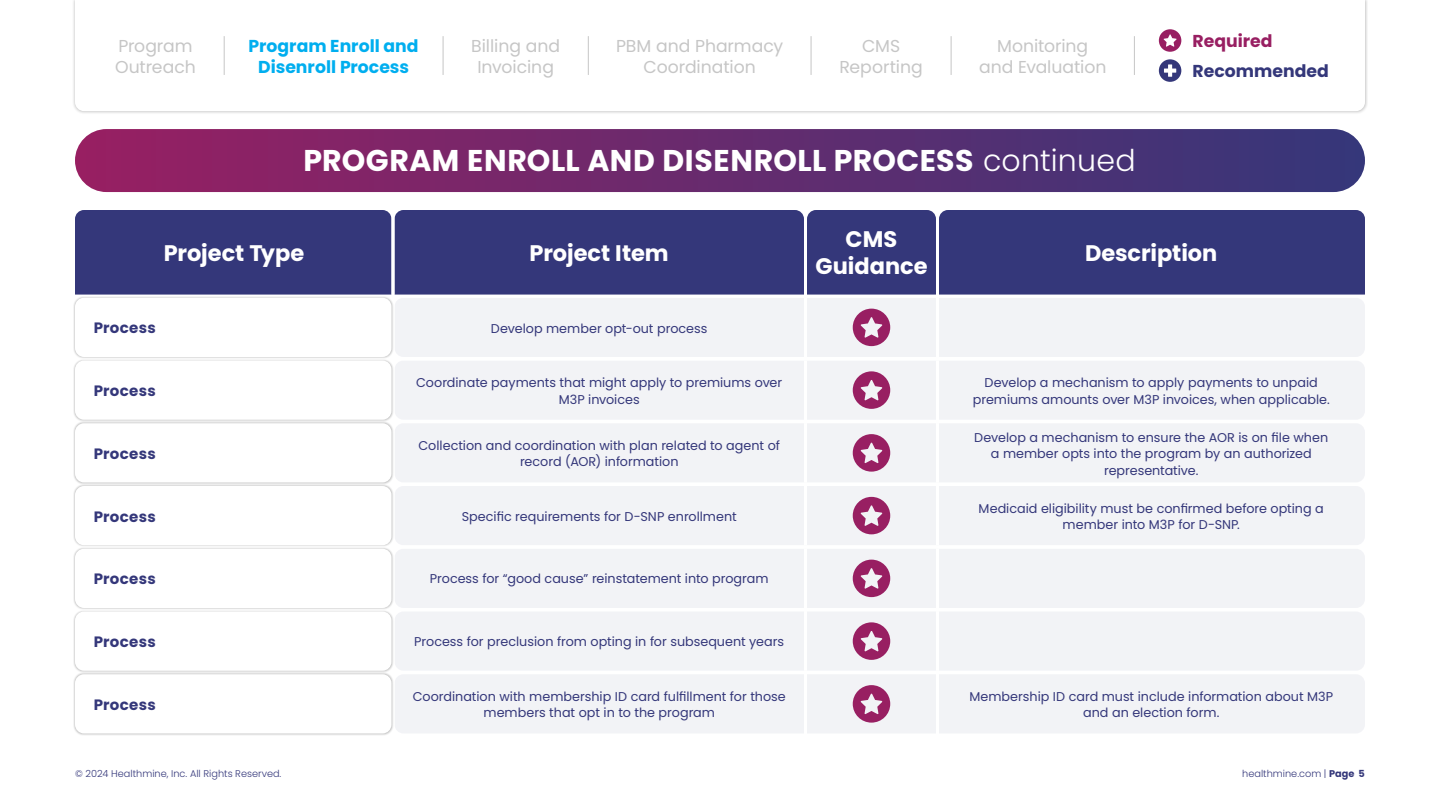
<style>
.page{position:relative;width:1440px;height:810px;background:#fff}
.page>*{position:absolute;margin:0;border:0;box-sizing:border-box;transform-origin:0 0}
.t1{font:700 30px "Poppins";letter-spacing:.015em;color:#fff}
.t2{font:700 22.5px/27px "Poppins";color:#fff;text-align:center}
.t3{font:17.25px/20.7px "Poppins";letter-spacing:-.005em;color:#c6c6c6;text-align:center}
.t4{font:700 17.25px/20.7px "Poppins";color:#00aeef;text-align:center}
.t5{font:700 17.25px "Poppins";color:#34377a}
.t6{font:700 17.25px "Poppins";color:#981f62}
.t7{font:700 15px "Poppins";letter-spacing:.02em;color:#34377a}
.t8{font:12.75px/16.5px "Poppins";color:#34377a;text-align:center}
.t9{font:300 9.75px "Poppins";color:#34377a}
.s1{font-weight:300}
.s2{font-weight:700}
</style>
<div class="page">
<div style="left:394px;top:298px;width:971px;height:59px;background:#f2f3f6;border-radius:9px"></div>
<div style="left:394px;top:486px;width:971px;height:59px;background:#f2f3f6;border-radius:9px"></div>
<div style="left:394px;top:360px;width:971px;height:60px;background:#f2f3f6;border-radius:9px"></div>
<div style="left:394px;top:549px;width:971px;height:59px;background:#f2f3f6;border-radius:9px"></div>
<div style="left:394px;top:423px;width:971px;height:60px;background:#f2f3f6;border-radius:9px"></div>
<div style="left:394px;top:611px;width:971px;height:60px;background:#f2f3f6;border-radius:9px"></div>
<div style="left:394px;top:674px;width:971px;height:60px;background:#f2f3f6;border-radius:9px"></div>
<div style="left:75px;top:129px;width:1290px;height:63px;background:linear-gradient(to right,#981f62,#35377a);border-radius:32px"></div>
<div style="left:75px;top:210px;width:1290px;height:85px;background:#34377a"></div>
<svg style="left:853px;top:309px;width:37px;height:37px"></svg>
<svg style="left:853px;top:371px;width:37px;height:38px"></svg>
<svg style="left:853px;top:434px;width:37px;height:38px"></svg>
<svg style="left:853px;top:497px;width:37px;height:37px"></svg>
<svg style="left:853px;top:560px;width:37px;height:37px"></svg>
<svg style="left:853px;top:622px;width:37px;height:38px"></svg>
<svg style="left:853px;top:685px;width:37px;height:38px"></svg>
<hr style="left:392px;top:210px;width:2px;height:85px;background:#fff">
<hr style="left:804px;top:210px;width:3px;height:85px;background:#fff">
<hr style="left:936px;top:210px;width:3px;height:85px;background:#fff">
<hr style="left:804px;top:298px;width:3px;height:59px;background:#fff">
<hr style="left:936px;top:298px;width:3px;height:59px;background:#fff">
<hr style="left:804px;top:360px;width:3px;height:60px;background:#fff">
<hr style="left:936px;top:360px;width:3px;height:60px;background:#fff">
<hr style="left:804px;top:423px;width:3px;height:60px;background:#fff">
<hr style="left:936px;top:423px;width:3px;height:60px;background:#fff">
<hr style="left:804px;top:486px;width:3px;height:59px;background:#fff">
<hr style="left:936px;top:486px;width:3px;height:59px;background:#fff">
<hr style="left:804px;top:548px;width:3px;height:60px;background:#fff">
<hr style="left:936px;top:548px;width:3px;height:60px;background:#fff">
<hr style="left:804px;top:611px;width:3px;height:60px;background:#fff">
<hr style="left:936px;top:611px;width:3px;height:60px;background:#fff">
<hr style="left:804px;top:674px;width:3px;height:61px;background:#fff">
<hr style="left:936px;top:674px;width:3px;height:61px;background:#fff">
<div style="left:73px;top:296px;width:320px;height:63px;background:#000;opacity:.25"></div>
<div style="left:75px;top:298px;width:317px;height:59px;background:#fff;border-radius:9px"></div>
<div style="left:73px;top:484px;width:320px;height:63px;background:#000;opacity:.25"></div>
<div style="left:75px;top:486px;width:317px;height:59px;background:#fff;border-radius:9px"></div>
<div style="left:73px;top:358px;width:320px;height:64px;background:#000;opacity:.25"></div>
<div style="left:75px;top:360px;width:317px;height:60px;background:#fff;border-radius:9px"></div>
<div style="left:73px;top:547px;width:320px;height:63px;background:#000;opacity:.25"></div>
<div style="left:75px;top:549px;width:317px;height:59px;background:#fff;border-radius:9px"></div>
<div style="left:73px;top:421px;width:320px;height:63px;background:#000;opacity:.25"></div>
<div style="left:75px;top:423px;width:317px;height:60px;background:#fff;border-radius:9px"></div>
<div style="left:73px;top:609px;width:320px;height:64px;background:#000;opacity:.25"></div>
<div style="left:75px;top:611px;width:317px;height:60px;background:#fff;border-radius:9px"></div>
<div style="left:73px;top:672px;width:320px;height:63px;background:#000;opacity:.25"></div>
<div style="left:75px;top:674px;width:317px;height:60px;background:#fff;border-radius:9px"></div>
<div style="left:72px;top:0;width:1296px;height:114px;background:#e9e9e9"></div>
<div style="left:75px;top:0;width:1290px;height:111px;background:#fff"></div>
<svg style="left:1159px;top:29px;width:22px;height:23px"></svg>
<svg style="left:1159px;top:59px;width:22px;height:23px"></svg>
<div style="left:219px;top:32px;width:10px;height:47px;background:#fff"></div>
<hr style="left:224px;top:36px;width:1px;height:39px;background:#c6c6c6">
<div style="left:438px;top:32px;width:10px;height:47px;background:#fff"></div>
<hr style="left:443px;top:36px;width:1px;height:39px;background:#c6c6c6">
<div style="left:583px;top:32px;width:11px;height:47px;background:#fff"></div>
<hr style="left:588px;top:36px;width:1px;height:39px;background:#c6c6c6">
<div style="left:806px;top:32px;width:10px;height:47px;background:#fff"></div>
<hr style="left:811px;top:36px;width:1px;height:39px;background:#c6c6c6">
<div style="left:946px;top:32px;width:10px;height:47px;background:#fff"></div>
<hr style="left:951px;top:36px;width:1px;height:39px;background:#c6c6c6">
<div style="left:1129px;top:32px;width:11px;height:47px;background:#fff"></div>
<hr style="left:1134px;top:36px;width:1px;height:39px;background:#c6c6c6">
<h3 class="t3" style="left:471px;top:36px;width:91px">Billing and<br>Invoicing</h3>
<h3 class="t3" style="left:979px;top:36px;width:129px">Monitoring and Evaluation</h3>
<h3 class="t6" style="left:1193px;top:31px;width:82px">Required</h3>
<h3 class="t3" style="left:115px;top:36px;width:82px;text-align:left">Program<br>Outreach</h3>
<h3 class="t3" style="left:616px;top:36px;width:169px">PBM and Pharmacy<br>Coordination</h3>
<h3 class="t3" style="left:839px;top:36px;width:85px">CMS<br>Reporting</h3>
<h3 class="t4" style="left:249px;top:36px;width:171px">Program Enroll and<br>Disenroll Process</h3>
<h3 class="t5" style="left:1193px;top:61px;width:138px">Recommended</h3>
<h1 class="t1" style="left:303px;top:143px;width:834px">PROGRAM ENROLL AND DISENROLL PROCESS <span class="s1">continued</span></h1>
<h2 class="t2" style="left:164px;top:240px;width:142px">Project Type</h2>
<h2 class="t2" style="left:530px;top:240px;width:141px">Project Item</h2>
<h2 class="t2" style="left:815px;top:226px;width:114px">CMS<br>Guidance</h2>
<h2 class="t2" style="left:1085px;top:240px;width:134px">Description</h2>
<p class="t7" style="left:94px;top:319px;width:63px">Process</p>
<p class="t7" style="left:94px;top:382px;width:63px">Process</p>
<p class="t7" style="left:94px;top:445px;width:63px">Process</p>
<p class="t7" style="left:94px;top:508px;width:63px">Process</p>
<p class="t7" style="left:94px;top:570px;width:63px">Process</p>
<p class="t8" style="left:491px;top:320px;width:218px">Develop member opt-out process</p>
<p class="t8" style="left:416px;top:375px;width:368px">Coordinate payments that might apply to premiums over<br>M3P invoices</p>
<p class="t8" style="left:973px;top:375px;width:358px">Develop a mechanism to apply payments to unpaid premiums amounts over M3P invoices, when applicable.</p>
<p class="t8" style="left:419px;top:437px;width:363px">Collection and coordination with plan related to agent of record (AOR) information</p>
<p class="t8" style="left:974px;top:429px;width:355px">Develop a mechanism to ensure the AOR is on file when a member opts into the program by an authorized representative.</p>
<p class="t8" style="left:462px;top:508px;width:276px">Specific requirements for D-SNP enrollment</p>
<p class="t8" style="left:979px;top:500px;width:347px">Medicaid eligibility must be confirmed before opting a member into M3P for D-SNP.</p>
<p class="t8" style="left:430px;top:571px;width:340px">Process for “good cause” reinstatement into program</p>
<p class="t7" style="left:94px;top:633px;width:63px">Process</p>
<p class="t7" style="left:94px;top:696px;width:63px">Process</p>
<p class="t8" style="left:414px;top:634px;width:371px">Process for preclusion from opting in for subsequent years</p>
<p class="t8" style="left:413px;top:688px;width:374px">Coordination with membership ID card fulfillment for those members that opt in to the program</p>
<p class="t8" style="left:969px;top:688px;width:365px">Membership ID card must include information about M3P and an election form.</p>
<p class="t9" style="left:75px;top:768px;width:208px">© 2024 Healthmine, Inc. All Rights Reserved.</p>
<p class="t9" style="left:1242px;top:768px;width:124px">healthmine.com | <span class="s2">Page 5</span></p>
</div>
